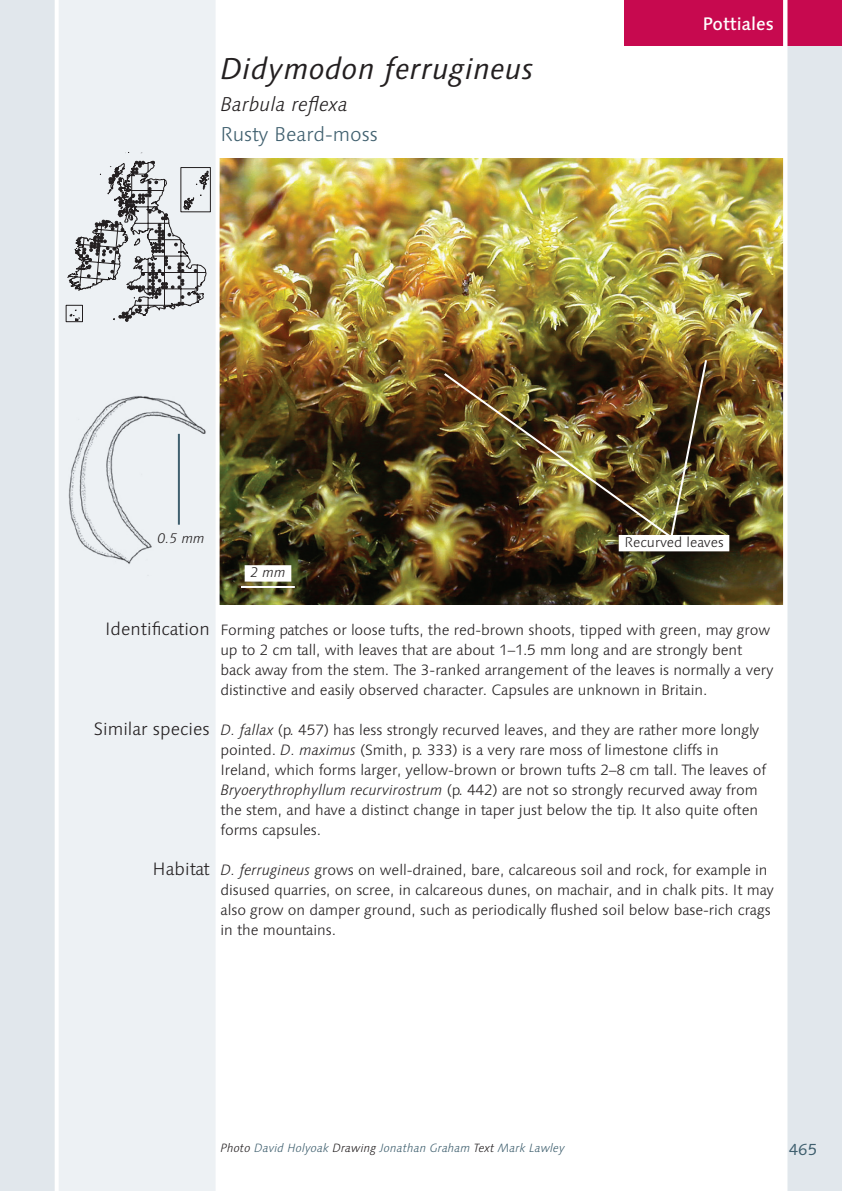
<style>
.page{position:relative;width:842px;height:1191px;background:#fff}
.page>*{position:absolute;margin:0;border:0;box-sizing:border-box;transform-origin:0 0}
.Title_1_Moss_Species{font:italic 30px "Linotype Syntax";letter-spacing:.01em;color:#231f20}
.Title_3_Moss_English{font:300 20px "Linotype Syntax";color:#3f5f6e}
.Title_2_Moss_Syn_Nam{font:italic 300 20px "Linotype Syntax";color:#231f20}
.Text_Subheads_Right{font:300 18px "Linotype Syntax";color:#231f20}
.Title_4_Order_Name{font:500 18px "Linotype Syntax";color:#fff}
.t1{font:16px "Linotype Syntax";color:#3f5f6e}
.Text_Body{font:300 15px/20px "Linotype Syntax";letter-spacing:-.005em;color:#231f20}
.Photo_Annotation_Wit{font:300 14px "Linotype Syntax";color:#231f20}
.Drawing_Scale_Bar{font:italic 300 14px "Linotype Syntax";color:#231f20}
.Photo_Annotation_Wit-2{font:italic 300 14px "Linotype Syntax";color:#231f20}
.Text_Credits{font:italic 300 12px "Linotype Syntax";color:#3f5f6e}
.s1{font-style:italic}
.s2{color:#231f20}
</style>
<div class="page">
<img style="left:220px;top:159px;width:563px;height:445px">
<div style="left:785px;top:0;width:57px;height:1191px;background:#e1e7ec"></div>
<div style="left:624px;top:0;width:218px;height:45px;background:#c7094f"></div>
<div style="left:0;top:0;width:218px;height:1191px;background:#edf1f4"></div>
<img style="left:68px;top:396px;width:138px;height:168px">
<svg style="left:66px;top:152px;width:144px;height:170px"></svg>
<div style="left:0;top:0;width:57px;height:1191px;background:#e1e7ec"></div>
<hr style="left:241px;top:586px;width:54px;height:2px;background:#fff">
<div style="left:245px;top:565px;width:46px;height:16px;background:#fff"></div>
<hr style="left:178px;top:434px;width:2px;height:90px;background:#3f5f6e">
<hr style="left:55px;top:0;width:4px;height:1191px;background:#fff">
<hr style="left:216px;top:0;width:4px;height:1191px;background:#fff">
<hr style="left:783px;top:0;width:4px;height:1191px;background:#fff">
<div style="left:619px;top:535px;width:110px;height:16px;background:#fff"></div>
<img style="left:442px;top:358px;width:266px;height:181px">
<p class="Title_1_Moss_Species" style="left:220px;top:51px;width:315px">Didymodon ferrugineus</p>
<p class="Title_2_Moss_Syn_Nam" style="left:220px;top:92px;width:129px">Barbula reflexa</p>
<p class="Title_3_Moss_English" style="left:220px;top:122px;width:159px">Rusty Beard-moss</p>
<p class="Title_4_Order_Name" style="left:702px;top:13px;width:73px">Pottiales</p>
<p class="Drawing_Scale_Bar" style="left:157px;top:530px;width:49px">0.5 mm</p>
<p class="Photo_Annotation_Wit-2" style="left:250px;top:564px;width:37px">2 mm</p>
<p class="Photo_Annotation_Wit" style="left:624px;top:534px;width:101px">Recurved leaves</p>
<p class="Text_Subheads_Right" style="left:105px;top:618px;width:106px">Identification</p>
<p class="Text_Subheads_Right" style="left:94px;top:718px;width:117px">Similar species</p>
<p class="Text_Subheads_Right" style="left:153px;top:858px;width:59px">Habitat</p>
<p class="Text_Body" style="left:220px;top:620px;width:554px">Forming patches or loose tufts, the red-brown shoots, tipped with green, may grow up to 2 cm tall, with leaves that are about 1–1.5 mm long and are strongly bent back away from the stem. The 3-ranked arrangement of the leaves is normally a very distinctive and easily observed character. Capsules are unknown in Britain.</p>
<p class="Text_Body" style="left:220px;top:720px;width:547px"><span class="s1">D. fallax</span> (p. 457) has less strongly recurved leaves, and they are rather more longly pointed. <span class="s1">D. maximus</span> (Smith, p. 333) is a very rare moss of limestone cliffs in Ireland, which forms larger, yellow-brown or brown tufts 2–8 cm tall. The leaves of <span class="s1">Bryoerythrophyllum recurvirostrum</span> (p. 442) are not so strongly recurved away from the stem, and have a distinct change in taper just below the tip. It also quite often forms capsules.</p>
<p class="Text_Body" style="left:220px;top:860px;width:555px"><span class="s1">D. ferrugineus</span> grows on well-drained, bare, calcareous soil and rock, for example in disused quarries, on scree, in calcareous dunes, on machair, and in chalk pits. It may also grow on damper ground, such as periodically flushed soil below base-rich crags in the mountains.</p>
<p class="Text_Credits" style="left:220px;top:1140px;width:346px"><span class="s2">Photo</span> David Holyoak <span class="s2">Drawing</span> Jonathan Graham <span class="s2">Text</span> Mark Lawley</p>
<p class="t1" style="left:789px;top:1139px;width:30px">465</p>
</div>
